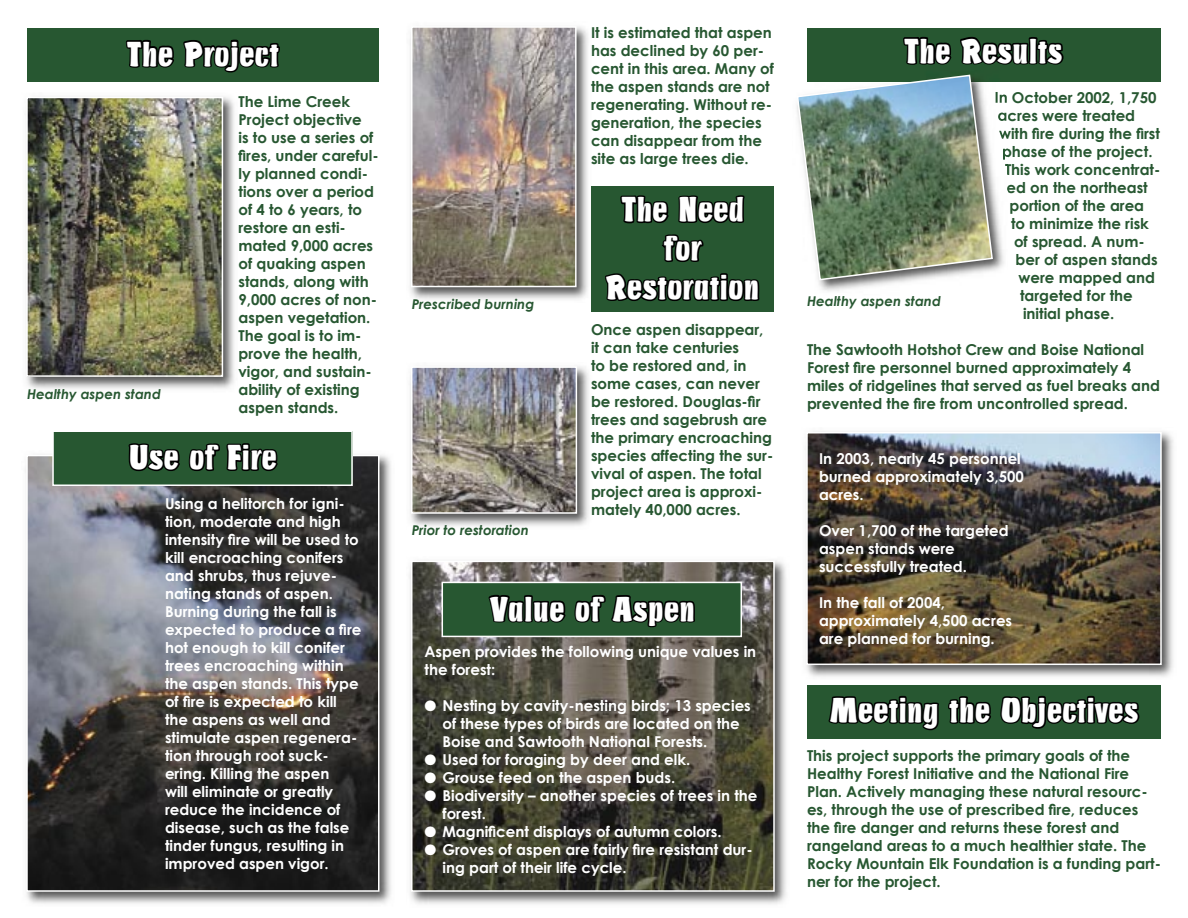
<style>
.page{position:relative;width:1188px;height:918px;background:#fff}
.page>*{position:absolute;margin:0;border:0;box-sizing:border-box;transform-origin:0 0}
.t1{font:36px/39px "Ramsey";color:#fff;text-align:center}
.t2{font:700 15px/18px "Century Gothic";color:#275731}
.t3{font:700 15px/18px "Century Gothic";color:#fff}
.t4{font:italic 700 13.5px "Century Gothic";color:#275731}
</style>
<div class="page">
<img style="left:25px;top:114px;width:209px;height:275px">
<img style="left:26px;top:98px;width:197px;height:279px">
<img style="left:410px;top:26px;width:178px;height:274px">
<img style="left:411px;top:26px;width:166px;height:261px">
<img style="left:805px;top:431px;width:368px;height:246px">
<img style="left:806px;top:432px;width:356px;height:233px">
<img style="left:409px;top:366px;width:180px;height:160px">
<svg style="left:411px;top:366px;width:166px;height:148px;background:#8c8985"></svg>
<img style="left:25px;top:455px;width:366px;height:449px">
<svg style="left:26px;top:455px;width:354px;height:437px;background:#363638"></svg>
<img style="left:409px;top:560px;width:377px;height:344px">
<svg style="left:411px;top:561px;width:364px;height:331px;background:#46463a"></svg>
<div style="left:27px;top:28px;width:352px;height:54px;background:#275731"></div>
<div style="left:591px;top:186px;width:183px;height:126px;background:#275731"></div>
<svg style="left:605px;top:195px;width:155px;height:106px"></svg>
<svg style="left:442px;top:523px;width:300px;height:313px;background:#616558"></svg>
<svg style="left:124px;top:39px;width:156px;height:96px"></svg>
<div style="left:807px;top:28px;width:353px;height:54px;background:#275731"></div>
<div style="left:808px;top:686px;width:353px;height:54px;background:#275731"></div>
<svg style="left:826px;top:587px;width:316px;height:153px"></svg>
<svg style="left:52px;top:431px;width:301px;height:365px;background:#535956"></svg>
<img style="left:818px;top:280px;width:98px;height:11px">
<svg style="left:797px;top:36px;width:267px;height:244px"></svg>
<p class="t2" style="left:591px;top:23px;width:184px">It is estimated that aspen has declined by 60 per&shy;cent in this area. Many of the aspen stands are not regenerating. Without re&shy;generation, the species can disappear from the site as large trees die.</p>
<h1 class="t1" style="left:606px;top:191px;width:155px">The Need for<br>Restoration</h1>
<p class="t2" style="left:591px;top:320px;width:184px">Once aspen disappear, it can take centuries<br>to be restored and, in some cases, can never be restored. Douglas-fir trees and sagebrush are the primary encroaching species affecting the sur&shy;vival of aspen. The total project area is approxi&shy;mately 40,000 acres.</p>
<h1 class="t1" style="left:127px;top:35px;width:154px">The Project</h1>
<h1 class="t1" style="left:904px;top:32px;width:160px">The Results</h1>
<p class="t2" style="left:994px;top:88px;width:164px">In October 2002, 1,750</p>
<p class="t2" style="left:998px;top:106px;width:139px">acres were treated</p>
<p class="t2" style="left:999px;top:124px;width:163px">with fire during the first</p>
<p class="t2" style="left:1002px;top:142px;width:152px">phase of the project.</p>
<p class="t2" style="left:1005px;top:160px;width:157px">This work concentrat-</p>
<p class="t2" style="left:1006px;top:178px;width:143px">ed on the northeast</p>
<p class="t2" style="left:1010px;top:196px;width:136px">portion of the area</p>
<p class="t2" style="left:1011px;top:214px;width:140px">to minimize the risk</p>
<p class="t2" style="left:1014px;top:232px;width:132px">of spread. A num-</p>
<p class="t2" style="left:1016px;top:250px;width:144px">ber of aspen stands</p>
<p class="t2" style="left:1018px;top:268px;width:138px">were mapped and</p>
<p class="t2" style="left:1020px;top:286px;width:114px">targeted for the</p>
<p class="t2" style="left:1023px;top:304px;width:93px">initial phase.</p>
<p class="t2" style="left:807px;top:340px;width:355px">The Sawtooth Hotshot Crew and Boise National Forest fire personnel burned approximately 4 miles of ridgelines that served as fuel breaks and prevented the fire from uncontrolled spread.</p>
<p class="t2" style="left:238px;top:92px;width:142px">The Lime Creek<br>Project objective<br>is to use a series of fires, under careful&shy;ly planned condi&shy;tions over a period of 4 to 6 years, to restore an esti&shy;mated 9,000 acres of quaking aspen stands, along with<br>9,000 acres of non&shy;aspen vegetation.<br>The goal is to im&shy;prove the health, vigor, and sustain&shy;ability of existing aspen stands.</p>
<p class="t4" style="left:807px;top:290px;width:135px">Healthy aspen stand</p>
<p class="t4" style="left:412px;top:293px;width:124px">Prescribed burning</p>
<p class="t4" style="left:27px;top:383px;width:135px">Healthy aspen stand</p>
<h1 class="t1" style="left:129px;top:439px;width:149px">Use of Fire</h1>
<p class="t3" style="left:819px;top:449px;width:206px">In 2003, nearly 45 personnel burned approximately 3,500 acres.</p>
<p class="t3" style="left:819px;top:521px;width:191px">Over 1,700 of the targeted aspen stands were successfully treated.</p>
<p class="t3" style="left:819px;top:593px;width:195px">In the fall of 2004, approximately 4,500 acres are planned for burning.</p>
<p class="t3" style="left:165px;top:494px;width:198px">Using a helitorch for igni&shy;tion, moderate and high intensity fire will be used to kill encroaching conifers and shrubs, thus rejuve&shy;nating stands of aspen.<br>Burning during the fall is expected to produce a fire hot enough to kill conifer trees encroaching within the aspen stands. This type of fire is expected to kill the aspens as well and stimulate aspen regenera&shy;tion through root suck&shy;ering. Killing the aspen<br>will eliminate or greatly reduce the incidence of disease, such as the false tinder fungus, resulting in improved aspen vigor.</p>
<p class="t4" style="left:412px;top:520px;width:119px">Prior to restoration</p>
<h1 class="t1" style="left:491px;top:590px;width:206px">Value of Aspen</h1>
<p class="t3" style="left:424px;top:642px;width:333px">Aspen provides the following unique values in the forest:</p>
<p class="t3" style="left:442px;top:696px;width:310px;text-indent:-18px">● Nesting by cavity-nesting birds; 13 species of these types of birds are located on the<br>Boise and Sawtooth National Forests.</p>
<p class="t3" style="left:424px;top:750px;width:267px">● Used for foraging by deer and elk.</p>
<p class="t3" style="left:424px;top:768px;width:252px">● Grouse feed on the aspen buds.</p>
<p class="t3" style="left:442px;top:786px;width:316px;text-indent:-18px">● Biodiversity – another species of trees in the forest.</p>
<p class="t3" style="left:424px;top:822px;width:299px">● Magnificent displays of autumn colors.</p>
<p class="t3" style="left:442px;top:840px;width:312px;text-indent:-18px">● Groves of aspen are fairly fire resistant dur&shy;ing part of their life cycle.</p>
<h1 class="t1" style="left:829px;top:691px;width:311px">Meeting the Objectives</h1>
<p class="t2" style="left:807px;top:746px;width:355px">This project supports the primary goals of the Healthy Forest Initiative and the National Fire Plan. Actively managing these natural resourc&shy;es, through the use of prescribed fire, reduces the fire danger and returns these forest and rangeland areas to a much healthier state. The Rocky Mountain Elk Foundation is a funding part&shy;ner for the project.</p>
</div>
